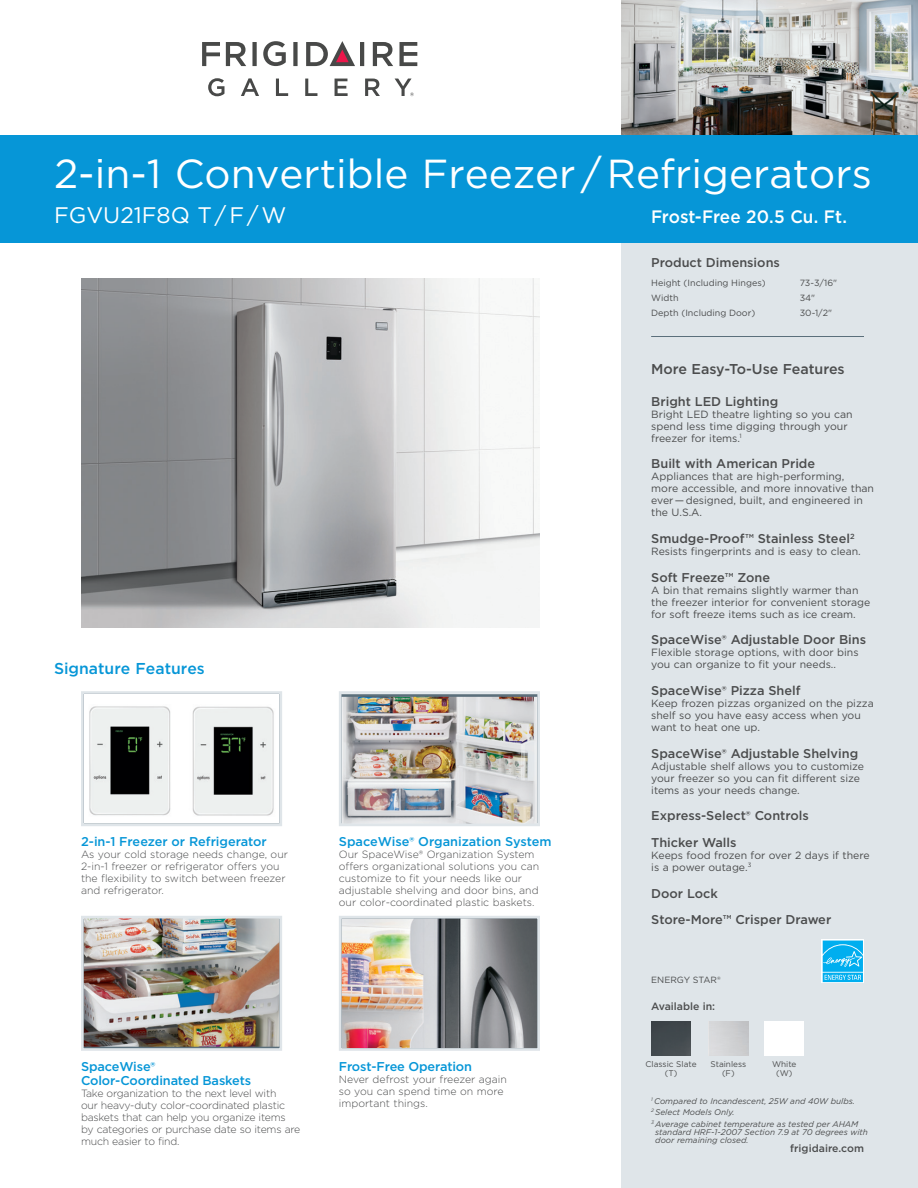
<style>
.page{position:relative;width:918px;height:1188px;background:#fff}
.page>*{position:absolute;margin:0;border:0;box-sizing:border-box;transform-origin:0 0}
.t1{font:40.5px "Gotham";color:#fff}
.t2{font:22.5px "Gotham";color:#fff}
.t3{font:500 18px "Gotham";letter-spacing:-.005em;color:#fff;scale:.95 1}
.t4{font:500 15.75px "Gotham";color:#0696d7}
.t5{font:500 14.25px "Gotham";color:#4b4c4d}
.t6{font:500 12.75px/26.7px "Gotham";color:#4b4c4d}
.t7{font:500 12.75px/14.2px "Gotham";letter-spacing:-.01em;color:#0696d7}
.t8{font:10.5px/12px "Gotham";color:#4b4c4d}
.t9{font:300 10.5px/12px "Gotham";color:#4b4c4d}
.t10{font:300 10.5px/12px "Gotham";letter-spacing:-.02em;color:#4b4c4d}
.t11{font:500 10.5px "Gotham";color:#4b4c4d}
.t12{font:9px "Gotham";color:#4b4c4d}
.t13{font:italic 8.25px/11.6px "Gotham";color:#4b4c4d}
.t14{font:8.25px/9px "Gotham";color:#4b4c4d;text-align:center}
</style>
<div class="page">
<div style="left:621px;top:0;width:297px;height:1188px;background:#dfe5e9"></div>
<img style="left:621px;top:0;width:297px;height:135px">
<hr style="left:651px;top:336px;width:213px;height:1px;background:#5b6f7b">
<div style="left:0;top:135px;width:918px;height:108px;background:#0696d7"></div>
<svg style="left:208px;top:78px;width:17px;height:18px"></svg>
<svg style="left:241px;top:78px;width:18px;height:18px"></svg>
<svg style="left:276px;top:79px;width:12px;height:17px"></svg>
<svg style="left:305px;top:79px;width:12px;height:17px"></svg>
<svg style="left:335px;top:79px;width:13px;height:17px"></svg>
<svg style="left:365px;top:79px;width:15px;height:17px"></svg>
<svg style="left:263px;top:41px;width:23px;height:25px"></svg>
<svg style="left:400px;top:42px;width:17px;height:24px"></svg>
<svg style="left:202px;top:42px;width:18px;height:24px"></svg>
<svg style="left:226px;top:42px;width:20px;height:24px"></svg>
<svg style="left:252px;top:42px;width:5px;height:24px"></svg>
<svg style="left:293px;top:42px;width:5px;height:24px"></svg>
<svg style="left:373px;top:42px;width:20px;height:24px"></svg>
<svg style="left:306px;top:41px;width:58px;height:25px"></svg>
<svg style="left:395px;top:79px;width:19px;height:17px"></svg>
<img style="left:82px;top:278px;width:457px;height:350px">
<svg style="left:822px;top:940px;width:42px;height:43px"></svg>
<svg style="left:823px;top:941px;width:40px;height:41px;background:#28baf1"></svg>
<img style="left:651px;top:1021px;width:40px;height:35px">
<div style="left:764px;top:1021px;width:40px;height:35px;background:#fff"></div>
<img style="left:85px;top:920px;width:193px;height:127px">
<div style="left:81px;top:916px;width:201px;height:135px;border:3px solid #dfe5e9"></div>
<img style="left:343px;top:695px;width:193px;height:127px">
<div style="left:339px;top:691px;width:201px;height:135px;border:3px solid #dfe5e9"></div>
<svg style="left:89px;top:706px;width:185px;height:110px"></svg>
<div style="left:81px;top:691px;width:201px;height:135px;border:3px solid #dfe5e9"></div>
<img style="left:343px;top:920px;width:193px;height:127px">
<div style="left:339px;top:916px;width:201px;height:135px;border:3px solid #dfe5e9"></div>
<h1 class="t1" style="left:54px;top:147px;width:819px">2-in-1 Convertible Freezer / Refrigerators</h1>
<h2 class="t2" style="left:54px;top:201px;width:234px">FGVU21F8Q T / F / W</h2>
<h3 class="t3" style="left:651px;top:205px;width:208px">Frost-Free 20.5 Cu. Ft.</h3>
<p class="t6" style="left:651px;top:249px;width:130px">Product Dimensions</p>
<p class="t12" style="left:651px;top:277px;width:116px">Height (Including Hinges)</p>
<p class="t12" style="left:800px;top:277px;width:39px">73-3/16"</p>
<p class="t12" style="left:651px;top:292px;width:29px">Width</p>
<p class="t12" style="left:800px;top:292px;width:17px">34"</p>
<p class="t12" style="left:651px;top:307px;width:106px">Depth (Including Door)</p>
<p class="t12" style="left:800px;top:307px;width:34px">30-1/2"</p>
<h3 class="t4" style="left:54px;top:658px;width:152px">Signature Features</h3>
<p class="t7" style="left:81px;top:834px;width:187px">2-in-1 Freezer or Refrigerator</p>
<p class="t9" style="left:81px;top:848px;width:208px">As your cold storage needs change, our 2-in-1 freezer or refrigerator offers you the flexibility to switch between freezer and refrigerator.</p>
<p class="t7" style="left:339px;top:834px;width:214px">SpaceWise® Organization System</p>
<p class="t9" style="left:339px;top:848px;width:202px">Our SpaceWise® Organization System offers organizational solutions you can customize to fit your needs like our adjustable shelving and door bins, and our color-coordinated plastic baskets.</p>
<p class="t7" style="left:81px;top:1059px;width:172px">SpaceWise®<br>Color-Coordinated Baskets</p>
<p class="t10" style="left:81px;top:1087px;width:221px">Take organization to the next level with<br>our heavy-duty color-coordinated plastic baskets that can help you organize items by categories or purchase date so items are much easier to find.</p>
<p class="t7" style="left:339px;top:1059px;width:135px">Frost-Free Operation</p>
<p class="t9" style="left:339px;top:1073px;width:170px">Never defrost your freezer again so you can spend time on more important things.</p>
<h3 class="t5" style="left:651px;top:359px;width:195px">More Easy-To-Use Features</h3>
<p class="t6" style="left:651px;top:388px;width:129px">Bright LED Lighting</p>
<p class="t8" style="left:651px;top:408px;width:203px">Bright LED theatre lighting so you can spend less time digging through your freezer for items.<sup>1</sup></p>
<p class="t6" style="left:651px;top:450px;width:166px">Built with American Pride</p>
<p class="t8" style="left:651px;top:470px;width:224px">Appliances that are high-performing, more accessible, and more innovative than ever — designed, built, and engineered in the U.S.A.</p>
<p class="t6" style="left:651px;top:525px;width:205px">Smudge-Proof™ Stainless Steel<sup>2</sup></p>
<p class="t8" style="left:651px;top:545px;width:211px">Resists fingerprints and is easy to clean.</p>
<p class="t6" style="left:651px;top:564px;width:120px">Soft Freeze™ Zone</p>
<p class="t8" style="left:651px;top:584px;width:221px">A bin that remains slightly warmer than the freezer interior for convenient storage for soft freeze items such as ice cream.</p>
<p class="t6" style="left:651px;top:626px;width:216px">SpaceWise® Adjustable Door Bins</p>
<p class="t8" style="left:651px;top:646px;width:209px">Flexible storage options, with door bins you can organize to fit your needs..</p>
<p class="t6" style="left:651px;top:677px;width:151px">SpaceWise® Pizza Shelf</p>
<p class="t8" style="left:651px;top:697px;width:224px">Keep frozen pizzas organized on the pizza shelf so you have easy access when you want to heat one up.</p>
<p class="t6" style="left:651px;top:740px;width:209px">SpaceWise® Adjustable Shelving</p>
<p class="t8" style="left:651px;top:760px;width:214px">Adjustable shelf allows you to customize your freezer so you can fit different size items as your needs change.</p>
<p class="t6" style="left:651px;top:802px;width:159px">Express-Select® Controls<br>Thicker Walls</p>
<p class="t8" style="left:651px;top:849px;width:220px">Keeps food frozen for over 2 days if there is a power outage.<sup>3</sup></p>
<p class="t6" style="left:651px;top:880px;width:182px">Door Lock<br>Store-More™ Crisper Drawer</p>
<p class="t12" style="left:651px;top:974px;width:71px">ENERGY STAR®</p>
<p class="t11" style="left:651px;top:1000px;width:65px">Available in:</p>
<p class="t14" style="left:710px;top:1059px;width:37px">Stainless (F)</p>
<p class="t14" style="left:646px;top:1059px;width:53px">Classic Slate (T)</p>
<p class="t14" style="left:772px;top:1059px;width:26px">White (W)</p>
<p class="t13" style="left:651px;top:1095px;width:209px"><sup>1</sup> Compared to Incandescent, 25W and 40W bulbs.<br><sup>2</sup> Select Models Only.<br><sup>3</sup> Average cabinet temperature as tested per AHAM</p>
<p class="t13" style="left:655px;top:1128px;width:214px;line-height:8.2px">standard HRF-1-2007 Section 7.9 at 70 degrees with door remaining closed.</p>
<p class="t11" style="left:790px;top:1141px;width:75px">frigidaire.com</p>
</div>
